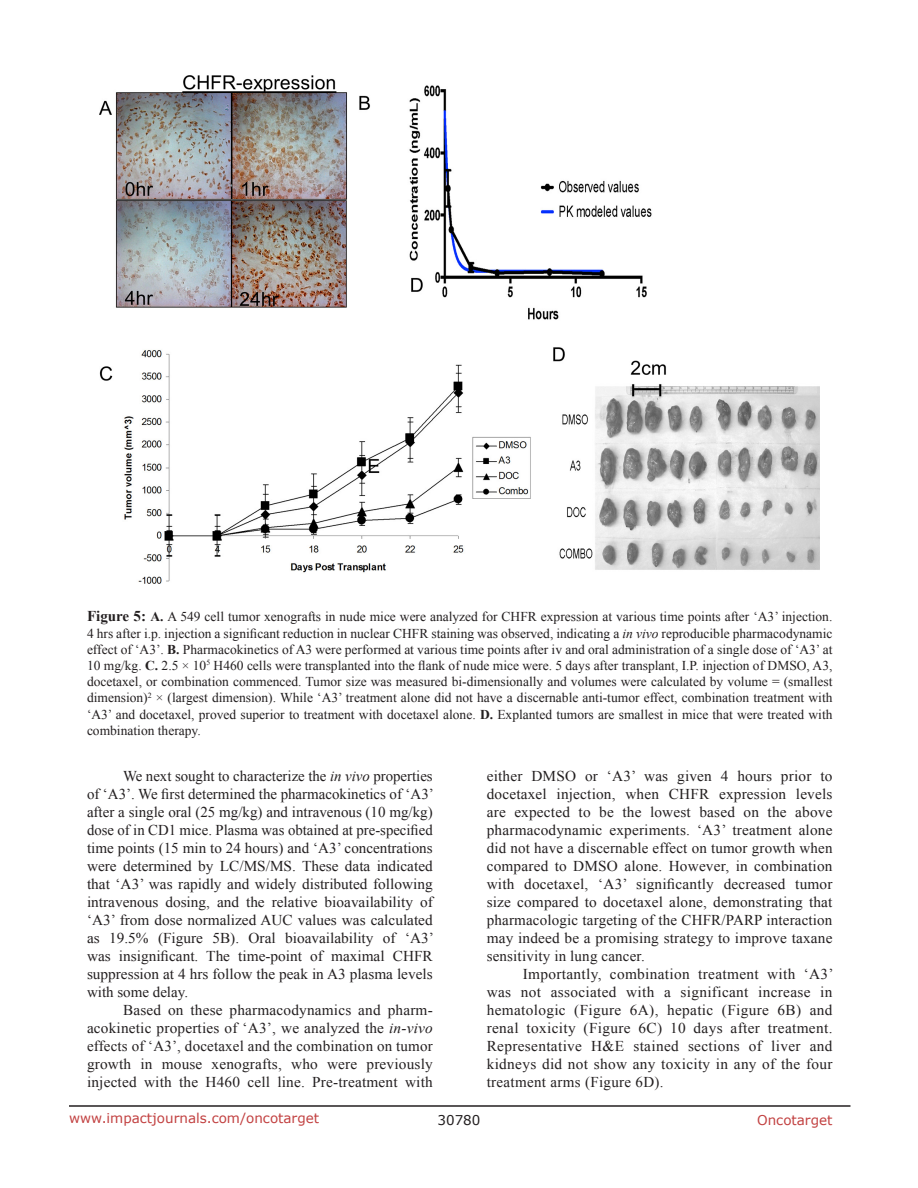
<style>
.page{position:relative;width:918px;height:1188px;background:#fff}
.page>*{position:absolute;margin:0;border:0;box-sizing:border-box;transform-origin:0 0}
.BodyText{font:15px/18px "Times New Roman";letter-spacing:.01em;color:#231f20;text-align:justify}
.FigureText{font:13.5px/16.2px "Times New Roman";color:#231f20;text-align:justify}
.t1{font:13.5px "Verdana";color:#c24141}
.t2{font:13.5px "Verdana";color:#231f20}
.s1{font-weight:700;font-size:15px}
.s2{font-weight:700}
.s3{font-style:italic}
</style>
<div class="page">
<hr style="left:69px;top:1105px;width:781px;height:2px;background:#231f20">
<img style="left:100px;top:76px;width:720px;height:508px">
<p class="FigureText" style="left:87px;top:609px;width:747px"><span class="s1">Figure 5:</span> <span class="s2">A.</span> A 549 cell tumor xenografts in nude mice were analyzed for CHFR expression at various time points after ‘A3’ injection.<br>4 hrs after i.p. injection a significant reduction in nuclear CHFR staining was observed, indicating a <span class="s3">in vivo</span> reproducible pharmacodynamic effect of ‘A3’. <span class="s2">B.</span> Pharmacokinetics of A3 were performed at various time points after iv and oral administration of a single dose of ‘A3’ at 10 mg/kg. <span class="s2">C.</span> 2.5 × 10<sup>5</sup> H460 cells were transplanted into the flank of nude mice were. 5 days after transplant, I.P. injection of DMSO, A3, docetaxel, or combination commenced. Tumor size was measured bi-dimensionally and volumes were calculated by volume = (smallest dimension)<sup>2</sup> × (largest dimension). While ‘A3’ treatment alone did not have a discernable anti-tumor effect, combination treatment with ‘A3’ and docetaxel, proved superior to treatment with docetaxel alone. <span class="s2">D.</span> Explanted tumors are smallest in mice that were treated with combination therapy.</p>
<p class="BodyText" style="left:87px;top:767px;width:348px;text-indent:36px">We next sought to characterize the <span class="s3">in vivo</span> properties of ‘A3’. We first determined the pharmacokinetics of ‘A3’ after a single oral (25 mg/kg) and intravenous (10 mg/kg) dose of in CD1 mice. Plasma was obtained at pre-specified time points (15 min to 24 hours) and ‘A3’ concentrations were determined by LC/MS/MS. These data indicated that ‘A3’ was rapidly and widely distributed following intravenous dosing, and the relative bioavailability of ‘A3’ from dose normalized AUC values was calculated as 19.5% (Figure 5B). Oral bioavailability of ‘A3’ was insignificant. The time-point of maximal CHFR suppression at 4 hrs follow the peak in A3 plasma levels with some delay.</p>
<p class="BodyText" style="left:87px;top:1001px;width:347px;text-indent:36px">Based on these pharmacodynamics and pharm&shy;acokinetic properties of ‘A3’, we analyzed the <span class="s3">in-vivo </span>effects of ‘A3’, docetaxel and the combination on tumor growth in mouse xenografts, who were previously injected with the H460 cell line. Pre-treatment with</p>
<p class="BodyText" style="left:487px;top:767px;width:347px">either DMSO or ‘A3’ was given 4 hours prior to docetaxel injection, when CHFR expression levels are expected to be the lowest based on the above pharmacodynamic experiments. ‘A3’ treatment alone did not have a discernable effect on tumor growth when compared to DMSO alone. However, in combination with docetaxel, ‘A3’ significantly decreased tumor size compared to docetaxel alone, demonstrating that pharmacologic targeting of the CHFR/PARP interaction may indeed be a promising strategy to improve taxane sensitivity in lung cancer.</p>
<p class="BodyText" style="left:487px;top:965px;width:348px;text-indent:36px">Importantly, combination treatment with ‘A3’ was not associated with a significant increase in hematologic (Figure 6A), hepatic (Figure 6B) and renal toxicity (Figure 6C) 10 days after treatment.<br>Representative H&amp;E stained sections of liver and kidneys did not show any toxicity in any of the four treatment arms (Figure 6D).</p>
<p class="t1" style="left:69px;top:1109px;width:252px">www.impactjournals.com/oncotarget</p>
<p class="t2" style="left:438px;top:1111px;width:44px">30780</p>
<p class="t1" style="left:757px;top:1111px;width:77px">Oncotarget</p>
</div>
